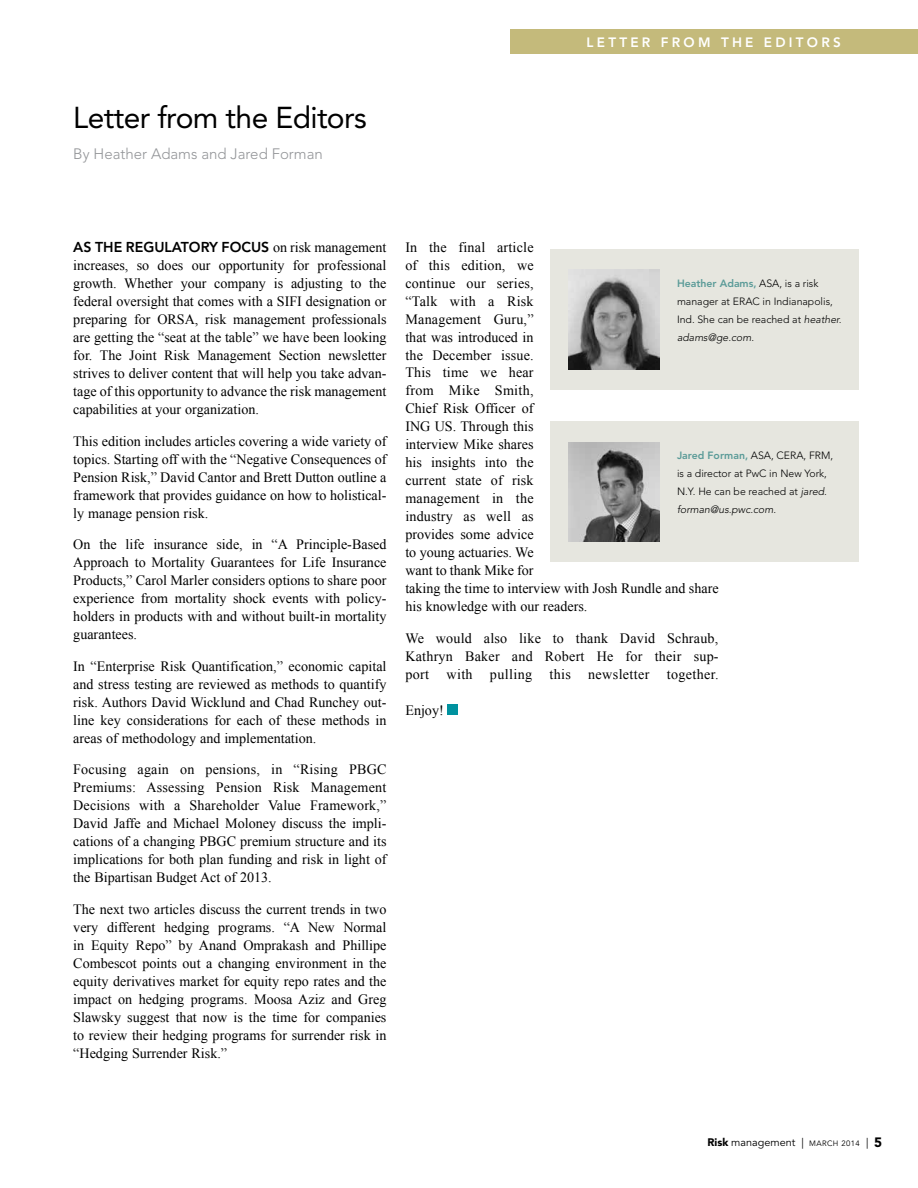
<style>
.page{position:relative;width:918px;height:1188px;background:#fff}
.page>*{position:absolute;margin:0;border:0;box-sizing:border-box;transform-origin:0 0}
.t1{font:30px "Avenir LT Std";letter-spacing:-.02em;color:#000}
.t2{font:300 15px "Avenir LT Std";color:#939598}
.t3{font:14.25px/18px "Times New Roman";color:#000;text-align:justify}
.t4{font:800 14.25px "Avenir LT Std";color:#000}
.t5{font:800 13.5px "Avenir LT Std";letter-spacing:.24em;color:#fff}
.t6{font:10.8px "Avenir LT Std";color:#000}
.t7{font:300 10.5px/18px "Avenir LT Std";color:#000}
.s1{font-family:"Times New Roman";font-weight:400}
.s2{font-weight:800;color:#5b9b98}
.s3{font-style:italic}
.s4{font-weight:900}
.s5{font-size:7.8px}
.s6{font-weight:900;font-size:13.5px}
</style>
<div class="page">
<div style="left:448px;top:705px;width:10px;height:10px;background:#00929f"></div>
<div style="left:510px;top:30px;width:408px;height:24px;background:#c4ba7b"></div>
<div style="left:551px;top:250px;width:308px;height:140px;background:#e6e6df"></div>
<div style="left:551px;top:422px;width:308px;height:140px;background:#e6e6df"></div>
<img style="left:568px;top:270px;width:91px;height:99px">
<img style="left:568px;top:442px;width:91px;height:99px">
<h1 class="t1" style="left:73px;top:100px;width:295px">Letter from the Editors</h1>
<p class="t2" style="left:73px;top:145px;width:251px">By Heather Adams and Jared Forman</p>
<p class="t5" style="left:587px;top:34px;width:256px">LETTER FROM THE EDITORS</p>
<p class="t5" style="left:620px;top:34px;width:242px">CHAIRSPERSON’S CORNER</p>
<p class="t4" style="left:73px;top:239px;width:315px">AS THE REGULATORY FOCUS <span class="s1">on risk management</span></p>
<p class="t3" style="left:73px;top:256px;width:315px">increases, so does our opportunity for professional growth. Whether your company is adjusting to the federal oversight that comes with a SIFI designation or preparing for ORSA, risk management professionals are getting the “seat at the table” we have been looking for. The Joint Risk Management Section newsletter strives to deliver content that will help you take advan&shy;tage of this opportunity to advance the risk management capabilities at your organization.</p>
<p class="t3" style="left:73px;top:432px;width:315px">This edition includes articles covering a wide variety of topics. Starting off with the “Negative Consequences of Pension Risk,” David Cantor and Brett Dutton outline a framework that provides guidance on how to holistical&shy;ly manage pension risk.</p>
<p class="t3" style="left:73px;top:535px;width:315px">On the life insurance side, in “A Principle-Based Approach to Mortality Guarantees for Life Insurance Products,” Carol Marler considers options to share poor experience from mortality shock events with policy&shy;holders in products with and without built-in mortality guarantees.</p>
<p class="t3" style="left:73px;top:657px;width:315px">In “Enterprise Risk Quantification,” economic capital and stress testing are reviewed as methods to quantify risk. Authors David Wicklund and Chad Runchey out&shy;line key considerations for each of these methods in areas of methodology and implementation.</p>
<p class="t3" style="left:73px;top:760px;width:315px">Focusing again on pensions, in “Rising PBGC Premiums: Assessing Pension Risk Management Decisions with a Shareholder Value Framework,” David Jaffe and Michael Moloney discuss the impli&shy;cations of a changing PBGC premium structure and its implications for both plan funding and risk in light of the Bipartisan Budget Act of 2013.</p>
<p class="t3" style="left:73px;top:900px;width:315px">The next two articles discuss the current trends in two very different hedging programs. “A New Normal in Equity Repo” by Anand Omprakash and Phillipe Combescot points out a changing environment in the equity derivatives market for equity repo rates and the impact on hedging programs. Moosa Aziz and Greg Slawsky suggest that now is the time for companies to review their hedging programs for surrender risk in “Hedging Surrender Risk.”</p>
<p class="t3" style="left:405px;top:238px;width:315px;text-align:left">In the final article<br>of this edition, we<br>continue our series,<br>“Talk with a Risk<br>Management Guru,”<br>that was introduced in<br>the December issue.<br>This time we hear<br>from Mike Smith,<br>Chief Risk Officer of<br>ING US. Through this<br>interview Mike shares<br>his insights into the<br>current state of risk<br>management in the<br>industry as well as<br>provides some advice<br>to young actuaries. We<br>want to thank Mike for<br>taking the time to interview with Josh Rundle and share his knowledge with our readers.</p>
<p class="t3" style="left:405px;top:629px;width:315px">We would also like to thank David Schraub, Kathryn Baker and Robert He for their sup&shy;port with pulling this newsletter together.</p>
<p class="t3" style="left:405px;top:701px;width:40px">Enjoy!</p>
<p class="t7" style="left:677px;top:275px;width:166px"><span class="s2">Heather Adams,</span> ASA, is a risk manager at ERAC in Indianapolis,<br>Ind. She can be reached at <span class="s3">heather. adams@ge.com</span>.</p>
<p class="t7" style="left:677px;top:447px;width:158px"><span class="s2">Jared Forman,</span> ASA, CERA, FRM, is a director at PwC in New York,<br>N.Y. He can be reached at <span class="s3">jared. forman@us.pwc.com</span>.</p>
<p class="t6" style="left:708px;top:1136px;width:176px"><span class="s4">Risk</span> management | <span class="s5">MARCH 2014</span> | <span class="s6">5</span></p>
</div>
